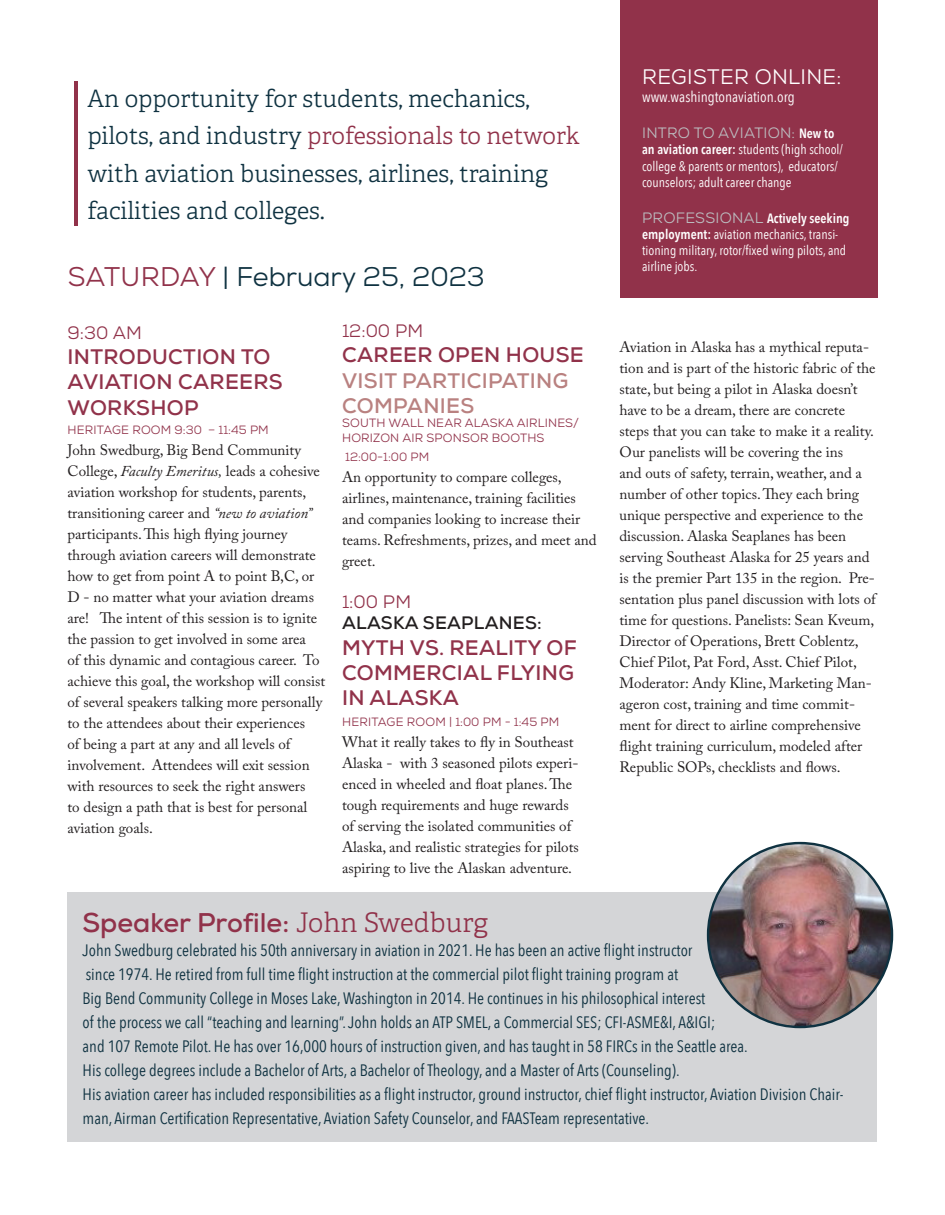
<style>
.page{position:relative;width:945px;height:1215px;background:#fff}
.page>*{position:absolute;margin:0;border:0;box-sizing:border-box;transform-origin:0 0}
.t1{font:700 27px "Nexa";color:#91324a}
.t2{font:27px "Nexa";color:#0f3241}
.t3{font:300 24px/37.5px "Adelle";color:#0f3241}
.t4{font:700 21px/25.2px "Nexa";letter-spacing:.015em;color:#91324a}
.t5{font:700 21px/25.2px "Nexa";letter-spacing:.015em;color:#b98180}
.t6{font:21px "Nexa";letter-spacing:.015em;color:#fff}
.t7{font:700 18px/21.6px "Nexa";letter-spacing:.015em;color:#231f20}
.t8{font:18px "Nexa";color:#91324a}
.t9{font:16.5px/24px "Avenir Next Condensed";color:#0f3241}
.t10{font:15px/21px "Adobe Caslon Pro";color:#231f20}
.t11{font:15px "Avenir Next Condensed";color:#fff}
.t12{font:15px "Nexa";letter-spacing:.015em;color:#bcbdc0}
.t13{font:13.5px/16.2px "Avenir Next Condensed";color:#fff}
.t14{font:12px/14.4px "Nexa";letter-spacing:.015em;color:#91324a}
.s1{color:#91324a}
.s2{font-style:italic}
.s3{font-weight:400;color:#91324a}
.s4{font-family:"Avenir Next Condensed";font-weight:600;font-size:13.5px;color:#fff}
.s5{font-weight:600}
.s6{font-family:"Nexa";font-size:15px;color:#bcbdc0}
.s7{font-family:"Adelle";font-weight:300}
</style>
<div class="page">
<hr style="left:74px;top:81px;width:3px;height:145px;background:#91324a">
<div style="left:68px;top:893px;width:810px;height:249px;background:#d4d5d7"></div>
<img style="left:708px;top:843px;width:184px;height:184px;border-radius:92px">
<div style="left:620px;top:0;width:258px;height:298px;background:#91324a"></div>
<p class="t3" style="left:87px;top:80px;width:444px">An opportunity for students, mechanics,</p>
<p class="t3" style="left:87px;top:117px;width:494px">pilots, and industry <span class="s1">professionals to network </span>with aviation businesses, airlines, training facilities and colleges.</p>
<p class="t2" style="left:68px;top:260px;width:419px"><span class="s1">SATURDAY</span> | February 25, 2023</p>
<p class="t8" style="left:68px;top:321px;width:76px">9:30 AM</p>
<p class="t4" style="left:68px;top:344px;width:217px">INTRODUCTION TO<br>AVIATION CAREERS</p>
<p class="t4" style="left:68px;top:395px;width:132px">WORKSHOP</p>
<p class="t14" style="left:68px;top:423px;width:203px">HERITAGE ROOM 9:30 – 11:45 PM</p>
<p class="t10" style="left:68px;top:440px;width:259px">John Swedburg, Big Bend Community College, <span class="s2">Faculty Emeritus,</span> leads a cohesive aviation workshop for students, parents, transitioning career and <span class="s2">“new to aviation” </span>participants. This high flying journey through aviation careers will demonstrate how to get from point A to point B,C, or D - no matter what your aviation dreams are! The intent of this session is to ignite the passion to get involved in some area<br>of this dynamic and contagious career. To achieve this goal, the workshop will consist of several speakers talking more personally to the attendees about their experiences<br>of being a part at any and all levels of involvement. Attendees will exit session with resources to seek the right answers<br>to design a path that is best for personal aviation goals.</p>
<p class="t8" style="left:342px;top:319px;width:83px">12:00 PM</p>
<p class="t5" style="left:342px;top:342px;width:243px"><span class="s1">CAREER OPEN HOUSE<br></span>VISIT PARTICIPATING<br>COMPANIES</p>
<p class="t14" style="left:342px;top:416px;width:239px">SOUTH WALL NEAR ALASKA AIRLINES/<br>HORIZON AIR SPONSOR BOOTHS</p>
<p class="t14" style="left:345px;top:450px;width:86px">12:00-1:00 PM</p>
<p class="t10" style="left:342px;top:467px;width:221px">An opportunity to compare colleges,</p>
<p class="t10" style="left:342px;top:488px;width:256px">airlines, maintenance, training facilities and companies looking to increase their teams. Refreshments, prizes, and meet and greet.</p>
<p class="t7" style="left:342px;top:591px;width:201px"><span class="s3">1:00 PM<br></span>ALASKA SEAPLANES:</p>
<p class="t4" style="left:342px;top:635px;width:236px">MYTH VS. REALITY OF<br>COMMERCIAL FLYING<br>IN ALASKA</p>
<p class="t14" style="left:342px;top:715px;width:219px">HERITAGE ROOM | 1:00 PM - 1:45 PM</p>
<p class="t10" style="left:342px;top:731px;width:238px">What it really takes to fly in Southeast Alaska - with 3 seasoned pilots experi&shy;enced in wheeled and float planes. The tough requirements and huge rewards of serving the isolated communities of Alaska, and realistic strategies for pilots aspiring to live the Alaskan adventure.</p>
<p class="t6" style="left:642px;top:64px;width:201px">REGISTER ONLINE:</p>
<p class="t11" style="left:642px;top:84px;width:154px">www.washingtonaviation.org</p>
<p class="t12" style="left:642px;top:124px;width:194px">INTRO TO AVIATION: <span class="s4">New to</span></p>
<p class="t13" style="left:642px;top:141px;width:202px"><span class="s5">an aviation career:</span> students (high school/ college &amp; parents or mentors), educators/ counselors; adult career change</p>
<p class="t13" style="left:642px;top:209px;width:209px"><span class="s6">PROFESSIONAL</span> <span class="s5">Actively seeking employment:</span> aviation mechanics, transi&shy;tioning military, rotor/fixed wing pilots, and airline jobs.</p>
<p class="t10" style="left:620px;top:336px;width:258px">Aviation in Alaska has a mythical reputa&shy;tion and is part of the historic fabric of the state, but being a pilot in Alaska doesn’t have to be a dream, there are concrete steps that you can take to make it a reality.<br>Our panelists will be covering the ins<br>and outs of safety, terrain, weather, and a number of other topics. They each bring unique perspective and experience to the discussion. Alaska Seaplanes has been serving Southeast Alaska for 25 years and is the premier Part 135 in the region. Pre&shy;sentation plus panel discussion with lots of time for questions. Panelists: Sean Kveum, Director of Operations, Brett Coblentz, Chief Pilot, Pat Ford, Asst. Chief Pilot, Moderator: Andy Kline, Marketing Man&shy;ageron cost, training and time commit&shy;ment for direct to airline comprehensive flight training curriculum, modeled after Republic SOPs, checklists and flows.</p>
<p class="t1" style="left:83px;top:906px;width:407px">Speaker Profile: <span class="s7">John Swedburg</span></p>
<p class="t9" style="left:83px;top:938px;width:611px">John Swedburg celebrated his 50th anniversary in aviation in 2021. He has been an active flight instructor</p>
<p class="t9" style="left:86px;top:962px;width:594px">since 1974. He retired from full time flight instruction at the commercial pilot flight training program at</p>
<p class="t9" style="left:83px;top:986px;width:624px">Big Bend Community College in Moses Lake, Washington in 2014. He continues in his philosophical interest</p>
<p class="t9" style="left:83px;top:1010px;width:634px">of the process we call “teaching and learning”. John holds an ATP SMEL, a Commercial SES; CFI-ASME&amp;I, A&amp;IGI;</p>
<p class="t9" style="left:83px;top:1034px;width:666px">and 107 Remote Pilot. He has over 16,000 hours of instruction given, and has taught in 58 FIRCs in the Seattle area.</p>
<p class="t9" style="left:83px;top:1058px;width:762px">His college degrees include a Bachelor of Arts, a Bachelor of Theology, and a Master of Arts (Counseling).<br>His aviation career has included responsibilities as a flight instructor, ground instructor, chief flight instructor, Aviation Division Chair&shy;man, Airman Certification Representative, Aviation Safety Counselor, and FAASTeam representative.</p>
</div>
